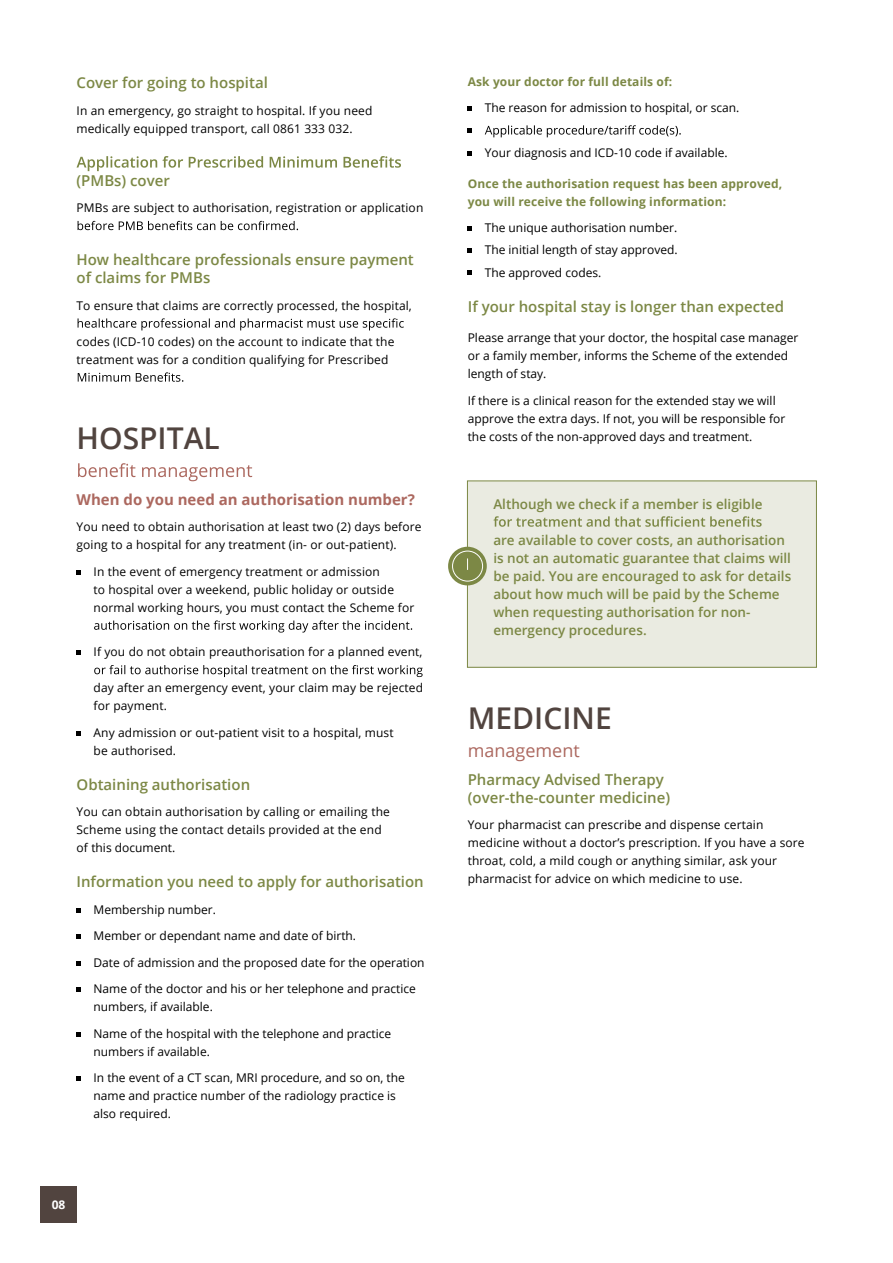
<style>
.page{position:relative;width:893px;height:1263px;background:#fff}
.page>*{position:absolute;margin:0;border:0;box-sizing:border-box;transform-origin:0 0}
.t1{font:600 30px "Open Sans";color:#51443f}
.t2{font:18px "Open Sans";color:#ac685f}
.t3{font:600 15px/18px "Open Sans";color:#7c8845}
.t4{font:700 15px "Open Sans";color:#ac685f}
.t5{font:600 13.5px/18px "Open Sans";color:#7c8845}
.t6{font:12px/18px "Open Sans";letter-spacing:.01em;color:#000}
.t7{font:700 12px/18px "Open Sans";letter-spacing:.01em;color:#7c8845}
.t8{font:700 12px "Open Sans";color:#fff}
</style>
<div class="page">
<div style="left:40px;top:1186px;width:37px;height:36px;background:#51443f"></div>
<svg style="left:77px;top:156px;width:324px;height:15px"></svg>
<svg style="left:78px;top:221px;width:220px;height:9px"></svg>
<svg style="left:78px;top:318px;width:326px;height:12px"></svg>
<svg style="left:78px;top:372px;width:105px;height:10px"></svg>
<div style="left:467px;top:481px;width:349px;height:186px;background:#eaebe1"></div>
<svg style="left:494px;top:516px;width:268px;height:11px"></svg>
<div style="left:467px;top:480px;width:350px;height:188px;border:1px solid #7c8845"></div>
<div style="left:448px;top:547px;width:39px;height:38px;background:#7c8845;border-radius:50%"></div>
<svg style="left:452px;top:550px;width:31px;height:32px"></svg>
<svg style="left:78px;top:463px;width:174px;height:18px"></svg>
<svg style="left:77px;top:570px;width:4px;height:4px"></svg>
<svg style="left:94px;top:620px;width:318px;height:12px"></svg>
<svg style="left:77px;top:650px;width:4px;height:5px"></svg>
<svg style="left:94px;top:665px;width:329px;height:12px"></svg>
<svg style="left:77px;top:731px;width:4px;height:4px"></svg>
<svg style="left:77px;top:908px;width:4px;height:4px"></svg>
<svg style="left:77px;top:934px;width:4px;height:5px"></svg>
<svg style="left:77px;top:961px;width:4px;height:4px"></svg>
<svg style="left:77px;top:987px;width:4px;height:5px"></svg>
<svg style="left:77px;top:1032px;width:4px;height:4px"></svg>
<svg style="left:77px;top:1076px;width:4px;height:5px"></svg>
<svg style="left:468px;top:106px;width:4px;height:5px"></svg>
<svg style="left:468px;top:129px;width:4px;height:4px"></svg>
<svg style="left:485px;top:125px;width:196px;height:12px"></svg>
<svg style="left:468px;top:151px;width:4px;height:4px"></svg>
<svg style="left:468px;top:226px;width:4px;height:4px"></svg>
<svg style="left:468px;top:248px;width:4px;height:5px"></svg>
<svg style="left:468px;top:271px;width:4px;height:4px"></svg>
<p class="t3" style="left:77px;top:73px;width:193px">Cover for going to hospital</p>
<p class="t6" style="left:77px;top:101px;width:297px">In an emergency, go straight to hospital. If you need medically equipped transport, call 0861 333 032.</p>
<p class="t3" style="left:77px;top:171px;width:95px">(PMBs) cover</p>
<p class="t6" style="left:77px;top:198px;width:348px">PMBs are subject to authorisation, registration or application</p>
<p class="t3" style="left:77px;top:250px;width:339px">How healthcare professionals ensure payment of claims for PMBs</p>
<p class="t6" style="left:77px;top:296px;width:337px">To ensure that claims are correctly processed, the hospital,</p>
<p class="t6" style="left:77px;top:332px;width:319px">codes (ICD-10 codes) on the account to indicate that the treatment was for a condition qualifying for Prescribed</p>
<p class="t1" style="left:77px;top:417px;width:145px">HOSPITAL</p>
<p class="t4" style="left:77px;top:489px;width:340px">When do you need an authorisation number?</p>
<p class="t6" style="left:77px;top:517px;width:347px">You need to obtain authorisation at least two (2) days before going to a hospital for any treatment (in- or out-patient).</p>
<p class="t6" style="left:94px;top:562px;width:322px">In the event of emergency treatment or admission<br>to hospital over a weekend, public holiday or outside normal working hours, you must contact the Scheme for</p>
<p class="t6" style="left:94px;top:642px;width:330px">If you do not obtain preauthorisation for a planned event,</p>
<p class="t6" style="left:94px;top:678px;width:331px">day after an emergency event, your claim may be rejected for payment.</p>
<p class="t6" style="left:94px;top:723px;width:302px">Any admission or out-patient visit to a hospital, must be authorised.</p>
<p class="t3" style="left:77px;top:775px;width:175px">Obtaining authorisation</p>
<p class="t6" style="left:77px;top:802px;width:315px">You can obtain authorisation by calling or emailing the<br>Scheme using the contact details provided at the end of this document.</p>
<p class="t3" style="left:77px;top:872px;width:349px">Information you need to apply for authorisation</p>
<p class="t6" style="left:94px;top:900px;width:124px">Membership number.</p>
<p class="t6" style="left:94px;top:926px;width:264px">Member or dependant name and date of birth.</p>
<p class="t6" style="left:94px;top:953px;width:333px">Date of admission and the proposed date for the operation</p>
<p class="t6" style="left:94px;top:979px;width:324px">Name of the doctor and his or her telephone and practice numbers, if available.</p>
<p class="t6" style="left:94px;top:1024px;width:299px">Name of the hospital with the telephone and practice numbers if available.</p>
<p class="t6" style="left:94px;top:1068px;width:313px">In the event of a CT scan, MRI procedure, and so on, the name and practice number of the radiology practice is also required.</p>
<p class="t8" style="left:52px;top:1196px;width:15px">08</p>
<p class="t7" style="left:468px;top:72px;width:206px">Ask your doctor for full details of:</p>
<p class="t6" style="left:485px;top:99px;width:256px">The reason for admission to hospital, or scan.</p>
<p class="t6" style="left:485px;top:143px;width:244px">Your diagnosis and ICD-10 code if available.</p>
<p class="t7" style="left:468px;top:174px;width:316px">Once the authorisation request has been approved, you will receive the following information:</p>
<p class="t6" style="left:485px;top:216px;width:194px;line-height:22.2px;text-align:justify">The unique authorisation number.<br>The initial length of stay approved.<br>The approved codes.</p>
<p class="t3" style="left:468px;top:297px;width:318px">If your hospital stay is longer than expected</p>
<p class="t6" style="left:468px;top:329px;width:332px">Please arrange that your doctor, the hospital case manager or a family member, informs the Scheme of the extended length of stay.</p>
<p class="t6" style="left:468px;top:391px;width:319px">If there is a clinical reason for the extended stay we will approve the extra days. If not, you will be responsible for the costs of the non-approved days and treatment.</p>
<p class="t5" style="left:493px;top:494px;width:271px">Although we check if a member is eligible</p>
<p class="t5" style="left:493px;top:530px;width:299px">are available to cover costs, an authorisation is not an automatic guarantee that claims will be paid. You are encouraged to ask for details about how much will be paid by the Scheme when requesting authorisation for non&shy;emergency procedures.</p>
<p class="t1" style="left:468px;top:697px;width:145px">MEDICINE</p>
<p class="t2" style="left:468px;top:738px;width:114px">management</p>
<p class="t3" style="left:468px;top:770px;width:204px">Pharmacy Advised Therapy (over-the-counter medicine)</p>
<p class="t6" style="left:468px;top:816px;width:338px">Your pharmacist can prescribe and dispense certain medicine without a doctor’s prescription. If you have a sore throat, cold, a mild cough or anything similar, ask your pharmacist for advice on which medicine to use.</p>
</div>
